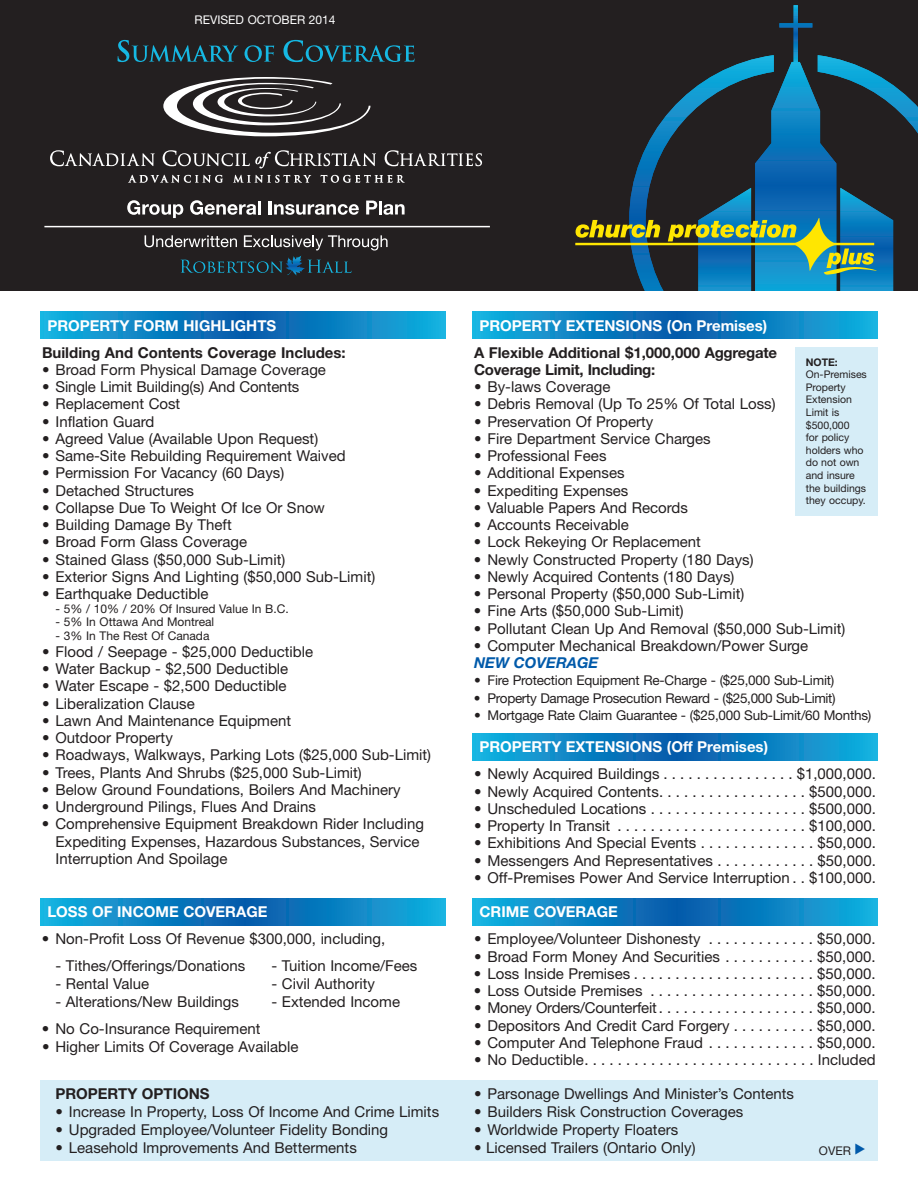
<style>
.page{position:relative;width:918px;height:1188px;background:#fff}
.page>*{position:absolute;margin:0;border:0;box-sizing:border-box;transform-origin:0 0}
.t1{font:15px/17.2px "Helvetica Neue";color:#231f20}
.t2{font:700 15px "Helvetica Neue";color:#fff}
.t3{font:700 15px/17.2px "Helvetica Neue";color:#231f20}
.t4{font:italic 700 15px "Helvetica Neue";color:#015aaa}
.t5{font:13.5px "Helvetica Neue";letter-spacing:-.015em;color:#231f20}
.t6{font:12px "Helvetica Neue";color:#231f20}
.t7{font:12px "Helvetica Neue";color:#fff}
.t8{font:10.5px/12.6px "Helvetica Neue";color:#231f20}
.t9{font:700 10.5px "Helvetica Neue";color:#231f20}
</style>
<div class="page">
<div style="left:40px;top:1081px;width:838px;height:80px;background:#d6edf7"></div>
<div style="left:0;top:0;width:918px;height:290px;background:#231f20"></div>
<svg style="left:118px;top:40px;width:120px;height:22px"></svg>
<svg style="left:245px;top:45px;width:29px;height:17px"></svg>
<svg style="left:283px;top:40px;width:132px;height:22px"></svg>
<hr style="left:44px;top:226px;width:446px;height:1px;background:#fff">
<svg style="left:629px;top:85px;width:289px;height:205px"></svg>
<svg style="left:145px;top:235px;width:243px;height:38px"></svg>
<svg style="left:576px;top:220px;width:84px;height:18px"></svg>
<hr style="left:575px;top:243px;width:299px;height:2px;background:#ffe601">
<svg style="left:668px;top:5px;width:225px;height:285px"></svg>
<svg style="left:128px;top:175px;width:95px;height:8px"></svg>
<svg style="left:233px;top:175px;width:78px;height:8px"></svg>
<svg style="left:321px;top:175px;width:84px;height:8px"></svg>
<svg style="left:385px;top:150px;width:97px;height:16px"></svg>
<svg style="left:50px;top:150px;width:105px;height:16px"></svg>
<svg style="left:163px;top:150px;width:213px;height:19px"></svg>
<svg style="left:163px;top:77px;width:207px;height:59px"></svg>
<svg style="left:127px;top:200px;width:56px;height:18px"></svg>
<svg style="left:190px;top:200px;width:71px;height:15px"></svg>
<svg style="left:269px;top:201px;width:90px;height:14px"></svg>
<svg style="left:366px;top:201px;width:39px;height:14px"></svg>
<svg style="left:40px;top:312px;width:406px;height:27px;background:#0d85c5"></svg>
<svg style="left:472px;top:312px;width:406px;height:27px;background:#0d85c5"></svg>
<svg style="left:40px;top:898px;width:406px;height:28px;background:#0d85c5"></svg>
<svg style="left:472px;top:898px;width:406px;height:28px;background:#0d85c5"></svg>
<svg style="left:472px;top:734px;width:406px;height:26px;background:#0d85c5"></svg>
<div style="left:795px;top:348px;width:83px;height:168px;background:#d6edf7"></div>
<p class="t7" style="left:195px;top:15px;width:143px">REVISED OCTOBER 2014</p>
<p class="t2" style="left:47px;top:320px;width:230px">PROPERTY FORM HIGHLIGHTS</p>
<p class="t3" style="left:42px;top:345px;width:305px">Building And Contents Coverage Includes:</p>
<p class="t1" style="left:42px;top:362px;width:286px">• Broad Form Physical Damage Coverage</p>
<p class="t1" style="left:42px;top:380px;width:259px">• Single Limit Building(s) And Contents</p>
<p class="t1" style="left:42px;top:397px;width:140px">• Replacement Cost</p>
<p class="t1" style="left:42px;top:414px;width:114px">• Inflation Guard</p>
<p class="t1" style="left:42px;top:431px;width:278px">• Agreed Value (Available Upon Request)</p>
<p class="t1" style="left:42px;top:449px;width:305px">• Same-Site Rebuilding Requirement Waived</p>
<p class="t1" style="left:42px;top:466px;width:244px">• Permission For Vacancy (60 Days)</p>
<p class="t1" style="left:42px;top:483px;width:153px">• Detached Structures</p>
<p class="t1" style="left:42px;top:500px;width:285px">• Collapse Due To Weight Of Ice Or Snow</p>
<p class="t1" style="left:42px;top:518px;width:191px">• Building Damage By Theft</p>
<p class="t1" style="left:42px;top:535px;width:207px">• Broad Form Glass Coverage</p>
<p class="t1" style="left:42px;top:552px;width:245px">• Stained Glass ($50,000 Sub-Limit)</p>
<p class="t1" style="left:42px;top:569px;width:335px">• Exterior Signs And Lighting ($50,000 Sub-Limit)</p>
<p class="t1" style="left:42px;top:587px;width:168px">• Earthquake Deductible</p>
<p class="t6" style="left:56px;top:605px;width:235px">- 5% / 10% / 20% Of Insured Value In B.C.</p>
<p class="t6" style="left:55px;top:618px;width:160px">- 5% In Ottawa And Montreal</p>
<p class="t6" style="left:55px;top:631px;width:156px">- 3% In The Rest Of Canada</p>
<p class="t1" style="left:42px;top:644px;width:273px">• Flood / Seepage - $25,000 Deductible</p>
<p class="t1" style="left:42px;top:662px;width:248px">• Water Backup - $2,500 Deductible</p>
<p class="t1" style="left:42px;top:679px;width:246px">• Water Escape - $2,500 Deductible</p>
<p class="t1" style="left:42px;top:696px;width:154px">• Liberalization Clause</p>
<p class="t1" style="left:42px;top:713px;width:251px">• Lawn And Maintenance Equipment</p>
<p class="t1" style="left:42px;top:731px;width:132px">• Outdoor Property</p>
<p class="t1" style="left:42px;top:748px;width:391px">• Roadways, Walkways, Parking Lots ($25,000 Sub-Limit)</p>
<p class="t1" style="left:42px;top:765px;width:321px">• Trees, Plants And Shrubs ($25,000 Sub-Limit)</p>
<p class="t1" style="left:42px;top:782px;width:360px">• Below Ground Foundations, Boilers And Machinery</p>
<p class="t1" style="left:42px;top:800px;width:275px">• Underground Pilings, Flues And Drains</p>
<p class="t1" style="left:56px;top:817px;width:370px;text-indent:-14px">• Comprehensive Equipment Breakdown Rider Including<br>Expediting Expenses, Hazardous Substances, Service<br>Interruption And Spoilage</p>
<p class="t2" style="left:47px;top:907px;width:222px">LOSS OF INCOME COVERAGE</p>
<p class="t1" style="left:42px;top:932px;width:345px">• Non-Profit Loss Of Revenue $300,000, including,</p>
<p class="t1" style="left:55px;top:959px;width:191px">- Tithes/Offerings/Donations</p>
<p class="t1" style="left:271px;top:959px;width:147px">- Tuition Income/Fees</p>
<p class="t1" style="left:56px;top:977px;width:95px">- Rental Value</p>
<p class="t1" style="left:272px;top:977px;width:105px">- Civil Authority</p>
<p class="t1" style="left:55px;top:995px;width:185px">- Alterations/New Buildings</p>
<p class="t1" style="left:271px;top:995px;width:130px">- Extended Income</p>
<p class="t1" style="left:42px;top:1022px;width:220px">• No Co-Insurance Requirement</p>
<p class="t1" style="left:42px;top:1040px;width:258px">• Higher Limits Of Coverage Available</p>
<p class="t3" style="left:55px;top:1087px;width:156px">PROPERTY OPTIONS</p>
<p class="t1" style="left:55px;top:1105px;width:385px">• Increase In Property, Loss Of Income And Crime Limits</p>
<p class="t1" style="left:55px;top:1123px;width:334px">• Upgraded Employee/Volunteer Fidelity Bonding</p>
<p class="t1" style="left:55px;top:1141px;width:303px">• Leasehold Improvements And Betterments</p>
<p class="t2" style="left:479px;top:320px;width:289px">PROPERTY EXTENSIONS (On Premises)</p>
<p class="t3" style="left:474px;top:345px;width:305px">A Flexible Additional $1,000,000 Aggregate<br>Coverage Limit, Including:</p>
<p class="t1" style="left:474px;top:380px;width:138px">• By-laws Coverage</p>
<p class="t1" style="left:474px;top:397px;width:303px">• Debris Removal (Up To 25% Of Total Loss)</p>
<p class="t1" style="left:474px;top:414px;width:181px">• Preservation Of Property</p>
<p class="t1" style="left:474px;top:431px;width:238px">• Fire Department Service Charges</p>
<p class="t1" style="left:474px;top:449px;width:134px">• Professional Fees</p>
<p class="t1" style="left:474px;top:466px;width:152px">• Additional Expenses</p>
<p class="t1" style="left:474px;top:483px;width:156px">• Expediting Expenses</p>
<p class="t1" style="left:474px;top:500px;width:215px">• Valuable Papers And Records</p>
<p class="t1" style="left:474px;top:518px;width:157px">• Accounts Receivable</p>
<p class="t1" style="left:474px;top:535px;width:228px">• Lock Rekeying Or Replacement</p>
<p class="t1" style="left:474px;top:552px;width:281px">• Newly Constructed Property (180 Days)</p>
<p class="t1" style="left:474px;top:569px;width:262px">• Newly Acquired Contents (180 Days)</p>
<p class="t1" style="left:474px;top:587px;width:272px">• Personal Property ($50,000 Sub-Limit)</p>
<p class="t1" style="left:474px;top:604px;width:211px">• Fine Arts ($50,000 Sub-Limit)</p>
<p class="t1" style="left:474px;top:621px;width:373px">• Pollutant Clean Up And Removal ($50,000 Sub-Limit)</p>
<p class="t1" style="left:474px;top:638px;width:336px">• Computer Mechanical Breakdown/Power Surge</p>
<p class="t4" style="left:474px;top:657px;width:126px">NEW COVERAGE</p>
<p class="t5" style="left:474px;top:676px;width:362px">• Fire Protection Equipment Re-Charge - ($25,000 Sub-Limit)</p>
<p class="t5" style="left:474px;top:693px;width:363px">• Property Damage Prosecution Reward - ($25,000 Sub-Limit)</p>
<p class="t5" style="left:474px;top:710px;width:399px">• Mortgage Rate Claim Guarantee - ($25,000 Sub-Limit/60 Months)</p>
<p class="t9" style="left:806px;top:358px;width:34px">NOTE:</p>
<p class="t8" style="left:806px;top:369px;width:63px">On-Premises<br>Property<br>Extension<br>Limit is $500,000<br>for policy holders who do not own and insure the buildings they occupy.</p>
<p class="t2" style="left:479px;top:742px;width:290px">PROPERTY EXTENSIONS (Off Premises)</p>
<p class="t1" style="left:474px;top:767px;width:403px">• Newly Acquired Buildings . . . . . . . . . . . . . . . . $1,000,000.</p>
<p class="t1" style="left:474px;top:784px;width:403px">• Newly Acquired Contents. . . . . . . . . . . . . . . . . . $500,000.</p>
<p class="t1" style="left:474px;top:801px;width:403px">• Unscheduled Locations . . . . . . . . . . . . . . . . . . . $500,000.</p>
<p class="t1" style="left:474px;top:819px;width:403px">• Property In Transit . . . . . . . . . . . . . . . . . . . . . . . $100,000.</p>
<p class="t1" style="left:474px;top:836px;width:403px">• Exhibitions And Special Events . . . . . . . . . . . . . . $50,000.</p>
<p class="t1" style="left:474px;top:853px;width:403px">• Messengers And Representatives . . . . . . . . . . . . $50,000.</p>
<p class="t1" style="left:474px;top:870px;width:403px">• Off-Premises Power And Service Interruption . . $100,000.</p>
<p class="t2" style="left:479px;top:907px;width:140px">CRIME COVERAGE</p>
<p class="t1" style="left:474px;top:932px;width:403px">• Employee/Volunteer Dishonesty . . . . . . . . . . . . . $50,000.</p>
<p class="t1" style="left:474px;top:949px;width:403px">• Broad Form Money And Securities . . . . . . . . . . . $50,000.</p>
<p class="t1" style="left:474px;top:966px;width:403px">• Loss Inside Premises . . . . . . . . . . . . . . . . . . . . . . $50,000.</p>
<p class="t1" style="left:474px;top:984px;width:403px">• Loss Outside Premises . . . . . . . . . . . . . . . . . . . . $50,000.</p>
<p class="t1" style="left:474px;top:1001px;width:403px">• Money Orders/Counterfeit. . . . . . . . . . . . . . . . . . . $50,000.</p>
<p class="t1" style="left:474px;top:1018px;width:403px">• Depositors And Credit Card Forgery . . . . . . . . . . $50,000.</p>
<p class="t1" style="left:474px;top:1035px;width:403px">• Computer And Telephone Fraud . . . . . . . . . . . . . $50,000.</p>
<p class="t1" style="left:474px;top:1053px;width:403px">• No Deductible. . . . . . . . . . . . . . . . . . . . . . . . . . . . Included</p>
<p class="t1" style="left:474px;top:1087px;width:322px">• Parsonage Dwellings And Minister’s Contents</p>
<p class="t1" style="left:474px;top:1105px;width:271px">• Builders Risk Construction Coverages</p>
<p class="t1" style="left:474px;top:1123px;width:206px">• Worldwide Property Floaters</p>
<p class="t1" style="left:474px;top:1141px;width:223px">• Licensed Trailers (Ontario Only)</p>
<p class="t6" style="left:819px;top:1146px;width:33px">OVER</p>
</div>
